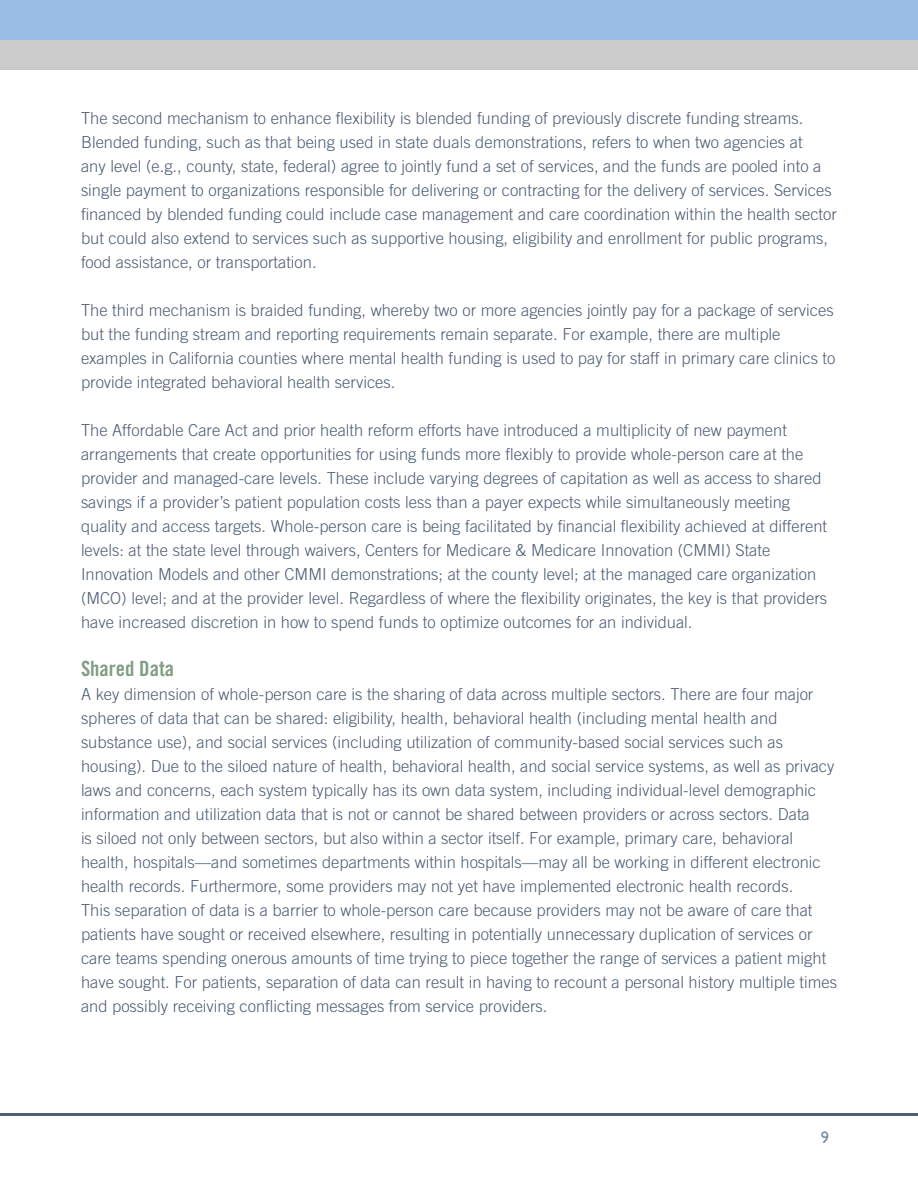
<style>
.page{position:relative;width:918px;height:1188px;background:#fff}
.page>*{position:absolute;margin:0;border:0;box-sizing:border-box;transform-origin:0 0}
.Header_1{font:21px "Trade Gothic LT Std Bd Cn 20";color:#819d83}
.Body{font:300 16.5px/24px "Trade Gothic LT Std";color:#4e5d75}
.t1{font:16.5px "Gill Sans";color:#7b8a9d}
</style>
<div class="page">
<div style="left:0;top:0;width:918px;height:69px;background:#cccbcb"></div>
<div style="left:0;top:0;width:918px;height:40px;background:#99bde3"></div>
<hr style="left:0;top:1113px;width:918px;height:3px;background:#4e5d75">
<p class="Body" style="left:81px;top:105px;width:757px">The second mechanism to enhance flexibility is blended funding of previously discrete funding streams.<br>Blended funding, such as that being used in state duals demonstrations, refers to when two agencies at<br>any level (e.g., county, state, federal) agree to jointly fund a set of services, and the funds are pooled into a single payment to organizations responsible for delivering or contracting for the delivery of services. Services financed by blended funding could include case management and care coordination within the health sector but could also extend to services such as supportive housing, eligibility and enrollment for public programs, food assistance, or transportation.</p>
<p class="Body" style="left:81px;top:297px;width:756px">The third mechanism is braided funding, whereby two or more agencies jointly pay for a package of services but the funding stream and reporting requirements remain separate. For example, there are multiple examples in California counties where mental health funding is used to pay for staff in primary care clinics to provide integrated behavioral health services.</p>
<p class="Body" style="left:81px;top:417px;width:748px">The Affordable Care Act and prior health reform efforts have introduced a multiplicity of new payment arrangements that create opportunities for using funds more flexibly to provide whole-person care at the provider and managed-care levels. These include varying degrees of capitation as well as access to shared savings if a provider’s patient population costs less than a payer expects while simultaneously meeting quality and access targets. Whole-person care is being facilitated by financial flexibility achieved at different levels: at the state level through waivers, Centers for Medicare &amp; Medicare Innovation (CMMI) State Innovation Models and other CMMI demonstrations; at the county level; at the managed care organization (MCO) level; and at the provider level. Regardless of where the flexibility originates, the key is that providers have increased discretion in how to spend funds to optimize outcomes for an individual.</p>
<p class="Header_1" style="left:81px;top:655px;width:95px">Shared Data</p>
<p class="Body" style="left:81px;top:681px;width:758px">A key dimension of whole-person care is the sharing of data across multiple sectors. There are four major spheres of data that can be shared: eligibility, health, behavioral health (including mental health and substance use), and social services (including utilization of community-based social services such as housing). Due to the siloed nature of health, behavioral health, and social service systems, as well as privacy laws and concerns, each system typically has its own data system, including individual-level demographic information and utilization data that is not or cannot be shared between providers or across sectors. Data<br>is siloed not only between sectors, but also within a sector itself. For example, primary care, behavioral health, hospitals—and sometimes departments within hospitals—may all be working in different electronic health records. Furthermore, some providers may not yet have implemented electronic health records.<br>This separation of data is a barrier to whole-person care because providers may not be aware of care that patients have sought or received elsewhere, resulting in potentially unnecessary duplication of services or care teams spending onerous amounts of time trying to piece together the range of services a patient might have sought. For patients, separation of data can result in having to recount a personal history multiple times and possibly receiving conflicting messages from service providers.</p>
<p class="t1" style="left:821px;top:1128px;width:10px">9</p>
</div>
